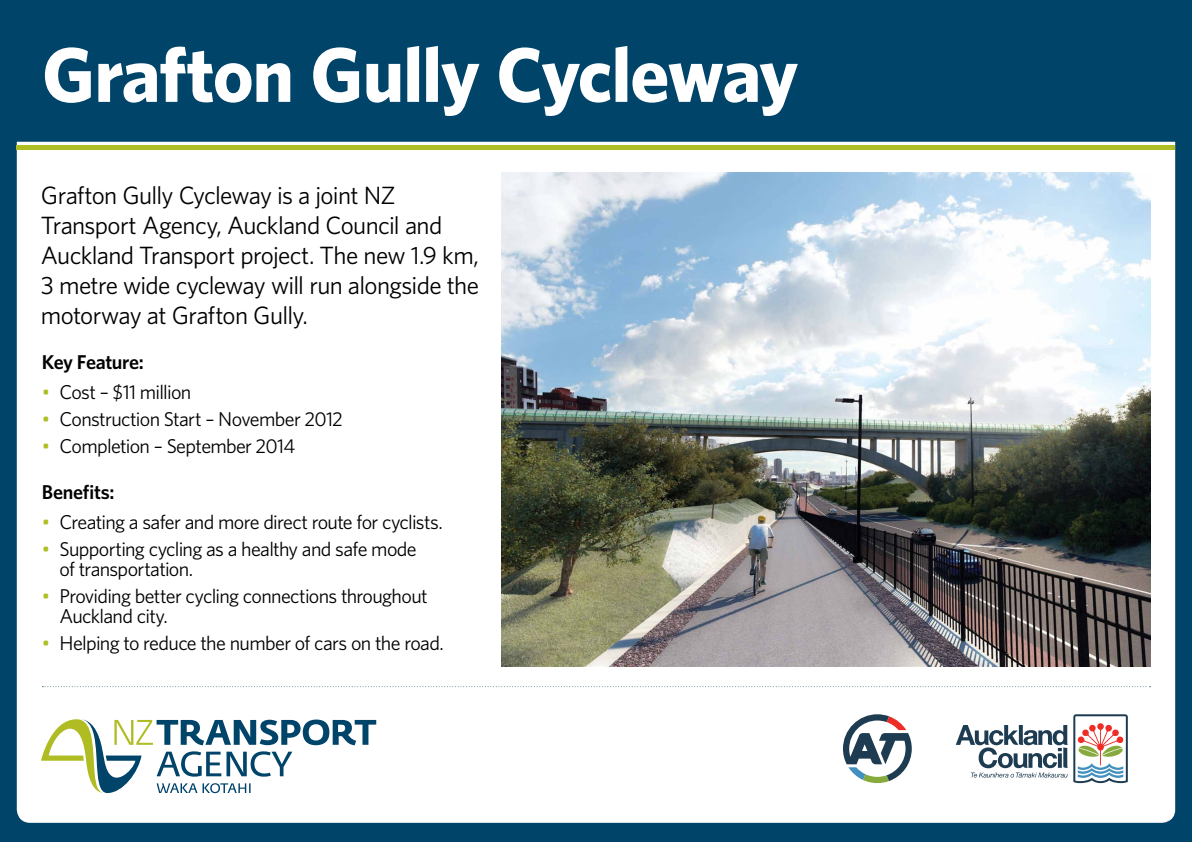
<style>
.page{position:relative;width:1192px;height:842px;background:#00446a}
.page>*{position:absolute;margin:0;border:0;box-sizing:border-box;transform-origin:0 0}
.t1{font:700 77.5px "Whitney";letter-spacing:-.02em;color:#fff}
.t2{font:25px/30px "Whitney";letter-spacing:-.03em;color:#000}
.t3{font:20px/20px "Whitney";letter-spacing:-.035em;color:#000}
.t4{font:600 20px "Whitney";letter-spacing:-.02em;color:#000}
.s1{color:#afbe24}
</style>
<div class="page">
<div style="left:17px;top:142px;width:1158px;height:681px;background:#fff"></div>
<div style="left:17px;top:145px;width:1158px;height:5px;background:#afbe24"></div>
<svg style="left:42px;top:686px;width:1109px;height:1px"></svg>
<svg style="left:843px;top:714px;width:69px;height:69px;background:#a5aeb3"></svg>
<svg style="left:956px;top:714px;width:172px;height:69px;background:#c6c8cb"></svg>
<img style="left:502px;top:172px;width:648px;height:494px">
<svg style="left:41px;top:711px;width:335px;height:83px;background:#cad7d7"></svg>
<h1 class="t1" style="left:42px;top:23px;width:758px">Grafton Gully Cycleway</h1>
<p class="t2" style="left:41px;top:180px;width:440px">Grafton Gully Cycleway is a joint NZ Transport Agency, Auckland Council and Auckland Transport project. The new 1.9 km, 3 metre wide cycleway will run alongside the motorway at Grafton Gully.</p>
<p class="t4" style="left:42px;top:349px;width:103px">Key Feature:</p>
<p class="t3" style="left:42px;top:381px;width:151px"><span class="s1">•</span> Cost – $11 million</p>
<p class="t3" style="left:42px;top:409px;width:302px"><span class="s1">•</span> Construction Start – November 2012</p>
<p class="t3" style="left:42px;top:436px;width:255px"><span class="s1">•</span> Completion – September 2014</p>
<p class="t4" style="left:42px;top:479px;width:74px">Benefits:</p>
<p class="t3" style="left:42px;top:512px;width:402px"><span class="s1">•</span> Creating a safer and more direct route for cyclists.</p>
<p class="t3" style="left:59px;top:539px;width:359px;text-indent:-18px"><span class="s1">•</span> Supporting cycling as a healthy and safe mode of transportation.</p>
<p class="t3" style="left:59px;top:586px;width:370px;text-indent:-17px"><span class="s1">•</span> Providing better cycling connections throughout<br>Auckland city.</p>
<p class="t3" style="left:42px;top:633px;width:403px"><span class="s1">•</span> Helping to reduce the number of cars on the road.</p>
</div>
